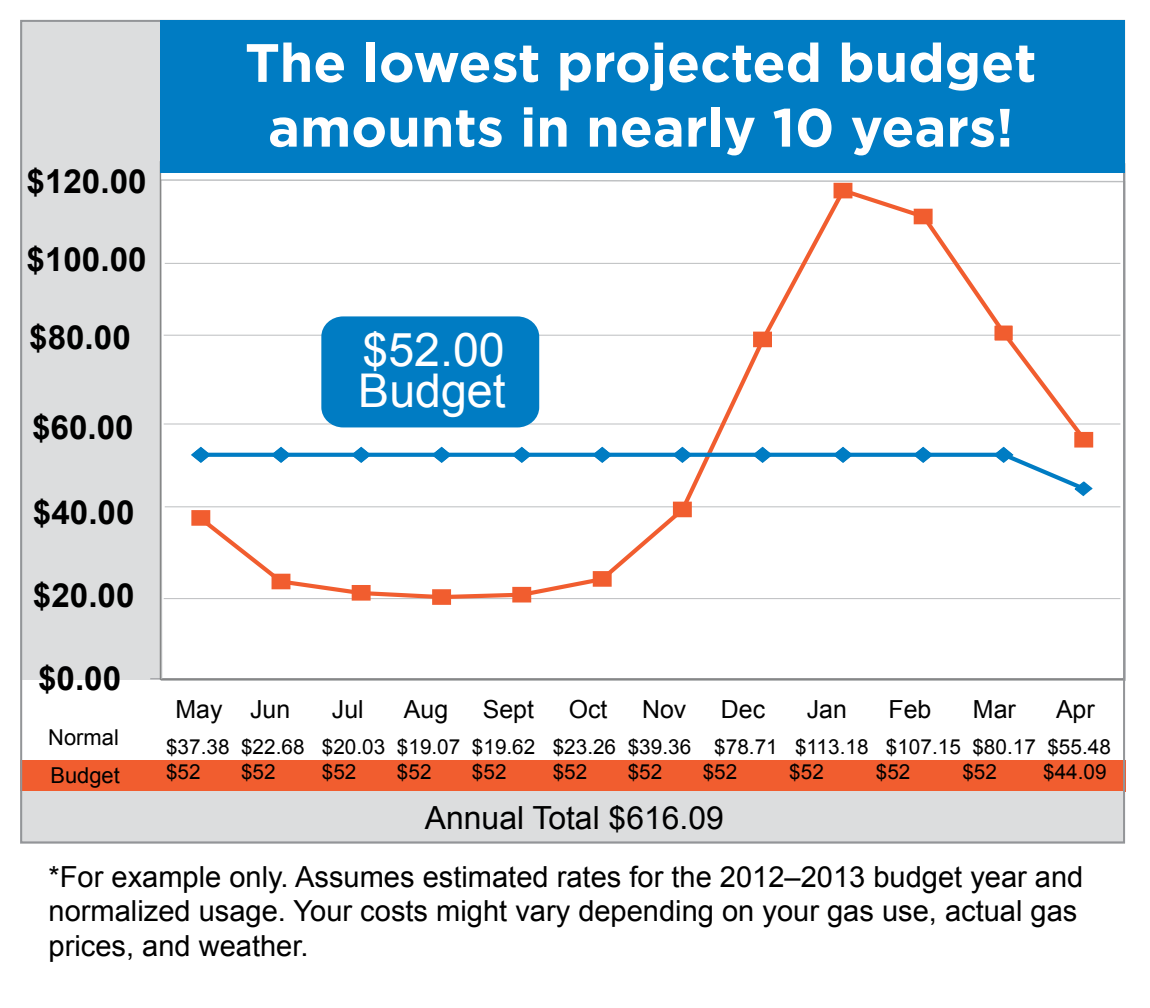
<style>
.page{position:relative;width:1150px;height:1008px;background:#fff}
.page>*{position:absolute;margin:0;border:0;box-sizing:border-box;transform-origin:0 0}
.t1{font:700 53.9px/64.8px "Gotham";color:#fff;text-align:center}
.t2{font:46.55px/42px "Arial";color:#fff}
.t3{font:700 33.25px "Arial";color:#000}
.t4{font:31.85px "Arial";color:#000}
.t5{font:29.05px/35px "Arial";color:#000}
.t6{font:24.85px "Arial";color:#000}
.t7{font:22.05px/37.8px "Arial";color:#000}
.t8{font:20.65px/24.8px "Arial";color:#000}
</style>
<div class="page">
<div style="left:20px;top:20px;width:142px;height:659px;background:#dcddde"></div>
<div style="left:20px;top:760px;width:1106px;height:31px;background:#f15d2f"></div>
<div style="left:20px;top:791px;width:1105px;height:52px;background:#dcddde"></div>
<hr style="left:150px;top:678px;width:974px;height:1px;background:#939598">
<svg style="left:159px;top:179px;width:967px;height:502px"></svg>
<hr style="left:160px;top:161px;width:1px;height:518px;background:#868787">
<hr style="left:160px;top:679px;width:964px;height:1px;background:#868787">
<svg style="left:194px;top:186px;width:896px;height:415px"></svg>
<div style="left:191px;top:510px;width:19px;height:16px;background:#f15d2f;border:2px solid #f15d2f"></div>
<div style="left:271px;top:574px;width:19px;height:15px;background:#f15d2f"></div>
<div style="left:352px;top:585px;width:19px;height:16px;background:#f15d2f;border:2px solid #f15d2f"></div>
<div style="left:432px;top:589px;width:19px;height:16px;background:#f15d2f;border:2px solid #f15d2f"></div>
<div style="left:512px;top:587px;width:19px;height:16px;background:#f15d2f;border:2px solid #f15d2f"></div>
<div style="left:593px;top:571px;width:19px;height:16px;background:#f15d2f;border:2px solid #f15d2f"></div>
<div style="left:673px;top:502px;width:19px;height:15px;background:#f15d2f"></div>
<div style="left:753px;top:332px;width:19px;height:15px;background:#f15d2f"></div>
<div style="left:833px;top:183px;width:19px;height:15px;background:#f15d2f"></div>
<div style="left:913px;top:209px;width:19px;height:15px;background:#f15d2f"></div>
<div style="left:994px;top:326px;width:19px;height:15px;background:#f15d2f;border:1px solid #f15d2f"></div>
<div style="left:1074px;top:432px;width:19px;height:16px;background:#f15d2f;border:2px solid #f15d2f"></div>
<svg style="left:189px;top:445px;width:905px;height:53px"></svg>
<div style="left:160px;top:20px;width:964px;height:153px;background:#007cc3"></div>
<p class="t3" style="left:27px;top:159px;width:121px">$120.00</p>
<p class="t3" style="left:27px;top:238px;width:121px">$100.00</p>
<p class="t3" style="left:29px;top:315px;width:103px">$80.00</p>
<p class="t3" style="left:32px;top:405px;width:103px">$60.00</p>
<p class="t3" style="left:33px;top:490px;width:103px">$40.00</p>
<p class="t3" style="left:33px;top:573px;width:103px">$20.00</p>
<p class="t3" style="left:38px;top:657px;width:85px">$0.00</p>
<h1 class="t1" style="left:245px;top:30px;width:793px">The lowest projected budget amounts in nearly 10 years!</h1>
<h2 class="t2" style="left:358px;top:329px;width:149px">$52.00<br>Budget</h2>
<p class="t6" style="left:175px;top:693px;width:116px">May Jun</p>
<p class="t6" style="left:332px;top:693px;width:33px">Jul</p>
<p class="t6" style="left:404px;top:693px;width:46px">Aug</p>
<p class="t6" style="left:483px;top:693px;width:53px">Sept</p>
<p class="t6" style="left:569px;top:693px;width:40px">Oct</p>
<p class="t6" style="left:642px;top:693px;width:46px">Nov</p>
<p class="t6" style="left:721px;top:693px;width:46px">Dec</p>
<p class="t6" style="left:807px;top:693px;width:42px">Jan</p>
<p class="t6" style="left:888px;top:693px;width:44px">Feb</p>
<p class="t6" style="left:973px;top:693px;width:44px">Mar</p>
<p class="t6" style="left:1056px;top:693px;width:40px">Apr</p>
<p class="t7" style="left:48px;top:719px;width:73px">Normal<br>Budget</p>
<p class="t8" style="left:166px;top:734px;width:946px">$37.38 $22.68 $20.03 $19.07 $19.62 $23.26 $39.36 $78.71 $113.18 $107.15 $80.17 $55.48 $52</p>
<p class="t8" style="left:241px;top:759px;width:36px">$52</p>
<p class="t8" style="left:322px;top:759px;width:36px">$52</p>
<p class="t8" style="left:397px;top:759px;width:36px">$52</p>
<p class="t8" style="left:472px;top:759px;width:36px">$52</p>
<p class="t8" style="left:553px;top:759px;width:36px">$52</p>
<p class="t8" style="left:628px;top:759px;width:36px">$52</p>
<p class="t8" style="left:703px;top:759px;width:36px">$52</p>
<p class="t8" style="left:789px;top:759px;width:36px">$52</p>
<p class="t8" style="left:876px;top:759px;width:36px">$52</p>
<p class="t8" style="left:962px;top:759px;width:36px">$52</p>
<p class="t8" style="left:1043px;top:759px;width:65px">$44.09</p>
<p class="t4" style="left:425px;top:797px;width:300px">Annual Total $616.09</p>
<p class="t5" style="left:49px;top:859px;width:1036px">*For example only. Assumes estimated rates for the 2012–2013 budget year and normalized usage. Your costs might vary depending on your gas use, actual gas prices, and weather.</p>
</div>
